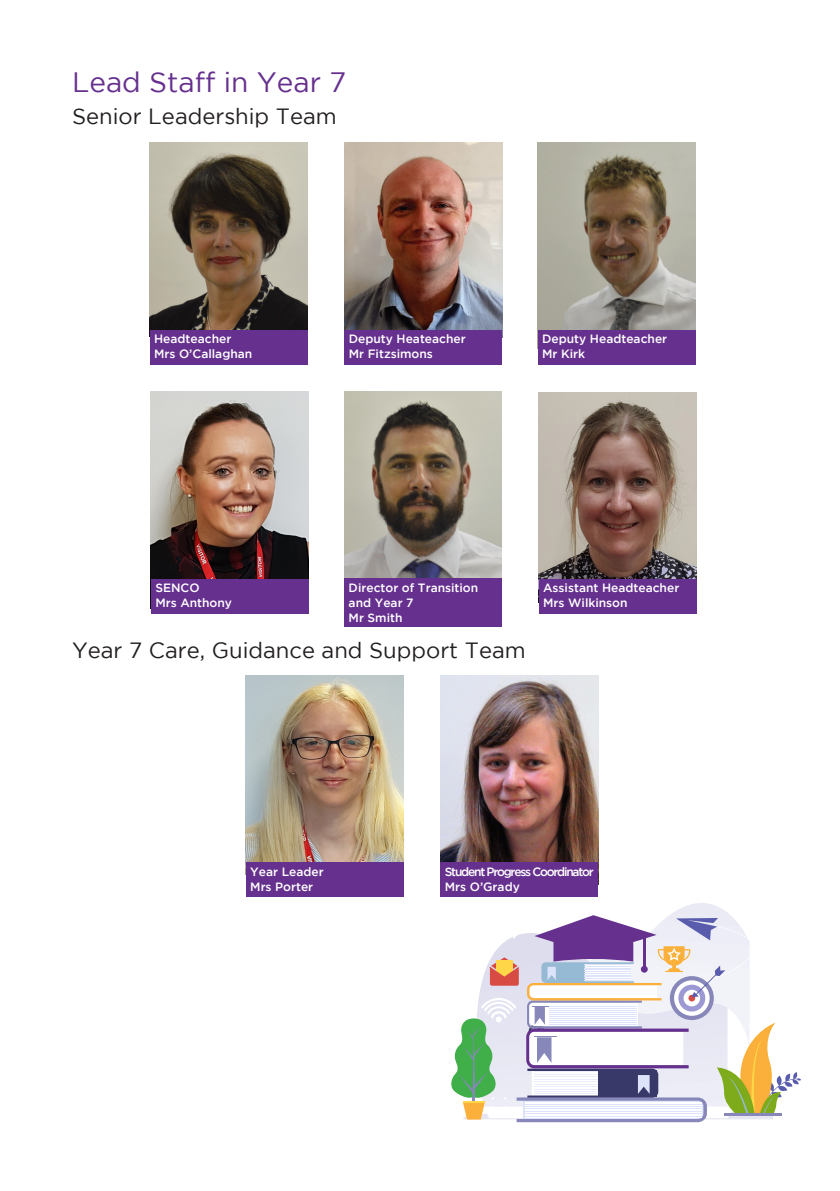
<style>
.page{position:relative;width:840px;height:1191px;background:#fff}
.page>*{position:absolute;margin:0;border:0;box-sizing:border-box;transform-origin:0 0}
.t1{font:28px "Gotham";color:#66308e}
.t2{font:22px "Gotham";color:#231f20}
.t3{font:500 12px "Gotham";color:#fff}
.t4{font:500 12px "Gotham";letter-spacing:-.1em;color:#fff}
</style>
<div class="page">
<img style="left:440px;top:675px;width:158px;height:187px">
<img style="left:245px;top:675px;width:158px;height:187px">
<img style="left:538px;top:392px;width:158px;height:186px">
<img style="left:151px;top:392px;width:157px;height:187px">
<svg style="left:451px;top:903px;width:349px;height:220px"></svg>
<img style="left:344px;top:392px;width:157px;height:186px">
<img style="left:537px;top:142px;width:158px;height:188px">
<img style="left:344px;top:142px;width:158px;height:188px">
<img style="left:149px;top:142px;width:158px;height:188px">
<div style="left:149px;top:330px;width:158px;height:35px;background:#66308e"></div>
<div style="left:344px;top:330px;width:158px;height:35px;background:#66308e"></div>
<div style="left:537px;top:330px;width:158px;height:35px;background:#66308e"></div>
<div style="left:151px;top:579px;width:157px;height:34px;background:#66308e"></div>
<div style="left:344px;top:578px;width:157px;height:49px;background:#66308e"></div>
<div style="left:538px;top:578px;width:158px;height:35px;background:#66308e"></div>
<div style="left:245px;top:862px;width:158px;height:35px;background:#66308e"></div>
<div style="left:440px;top:862px;width:158px;height:35px;background:#66308e"></div>
<p class="t1" style="left:72px;top:67px;width:275px">Lead Staff in Year 7</p>
<p class="t2" style="left:72px;top:104px;width:266px">Senior Leadership Team</p>
<p class="t3" style="left:154px;top:332px;width:79px">Headteacher</p>
<p class="t3" style="left:154px;top:347px;width:100px">Mrs O’Callaghan</p>
<p class="t3" style="left:348px;top:332px;width:118px">Deputy Heateacher</p>
<p class="t3" style="left:348px;top:347px;width:86px">Mr Fitzsimons</p>
<p class="t3" style="left:542px;top:332px;width:126px">Deputy Headteacher</p>
<p class="t3" style="left:542px;top:347px;width:45px">Mr Kirk</p>
<p class="t3" style="left:155px;top:581px;width:46px">SENCO</p>
<p class="t3" style="left:155px;top:596px;width:78px">Mrs Anthony</p>
<p class="t3" style="left:348px;top:581px;width:131px">Director of Transition</p>
<p class="t3" style="left:348px;top:596px;width:66px">and Year 7</p>
<p class="t3" style="left:348px;top:611px;width:55px">Mr Smith</p>
<p class="t2" style="left:72px;top:638px;width:455px">Year 7 Care, Guidance and Support Team</p>
<p class="t3" style="left:543px;top:581px;width:137px">Assistant Headteacher</p>
<p class="t3" style="left:543px;top:596px;width:86px">Mrs Wilkinson</p>
<p class="t3" style="left:250px;top:864px;width:75px">Year Leader</p>
<p class="t3" style="left:250px;top:879px;width:64px">Mrs Porter</p>
<p class="t4" style="left:444px;top:864px;width:150px">Student Progress Coordinator</p>
<p class="t3" style="left:444px;top:879px;width:76px">Mrs O’Grady</p>
</div>
